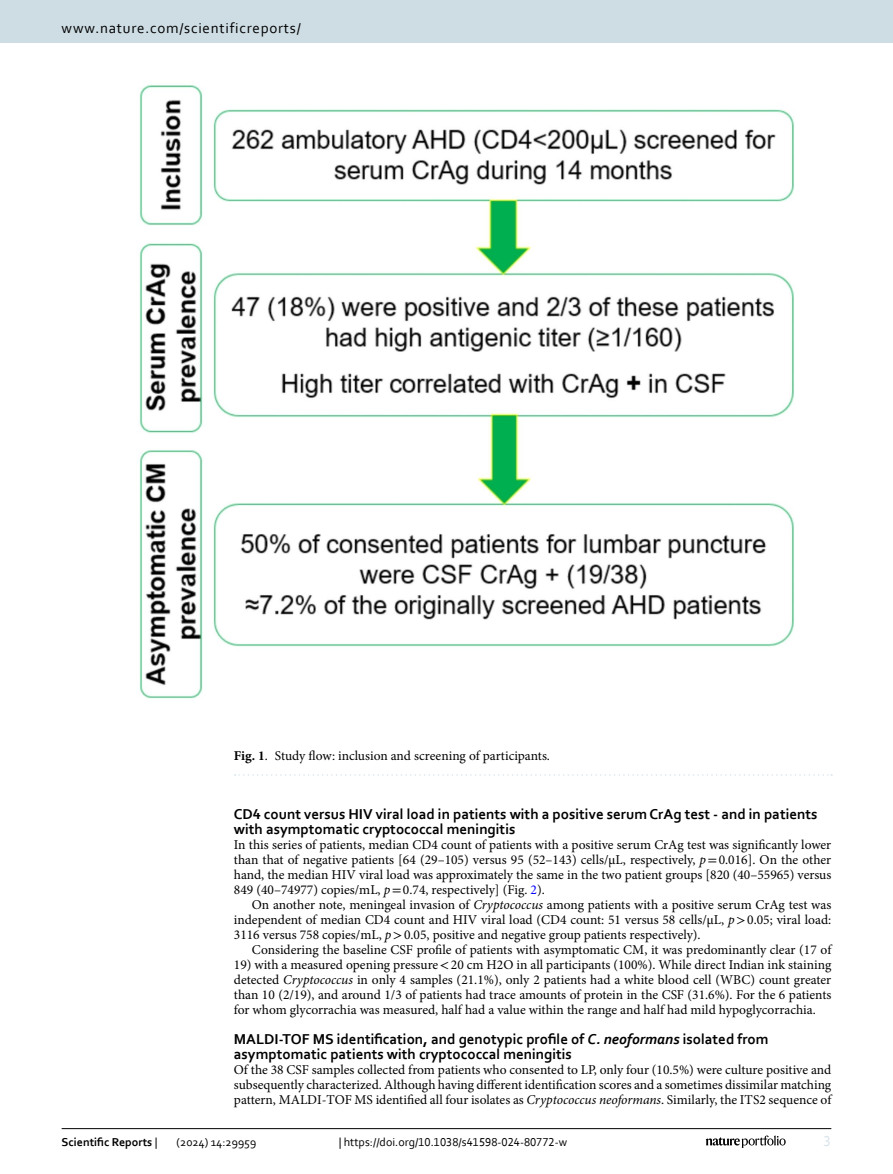
<style>
.page{position:relative;width:893px;height:1174px;background:#fff}
.page>*{position:absolute;margin:0;border:0;box-sizing:border-box;transform-origin:0 0}
.Head_2{font:700 15px/15px "Corbel";color:#000}
.t1{font:15px "Corbel";letter-spacing:.05em;color:#000}
.t2{font:15px "Corbel";color:#d9e4eb}
.Body_Text_Indent{font:13.5px/15px "Minion Pro";color:#000;text-align:justify}
.Body_Text{font:13.5px/15px "Minion Pro";color:#000;text-align:justify}
.Figure_Caption{font:13.5px "Minion Pro";letter-spacing:-.005em;color:#000}
.t3{font:12px "Corbel";color:#000}
.t4{font:700 12px "Corbel";color:#000}
.s1{font-weight:700}
.s2{font-style:italic}
.s3{font-family:"STIX"}
.s4{color:#00f}
.s5{font-weight:400}
</style>
<div class="page">
<img style="left:139px;top:85px;width:656px;height:614px">
<svg style="left:235px;top:774px;width:597px;height:1px"></svg>
<hr style="left:62px;top:1128px;width:769px;height:1px;background:#000">
<svg style="left:706px;top:1135px;width:80px;height:12px"></svg>
<div style="left:0;top:0;width:893px;height:43px;background:#cedde4"></div>
<p class="t1" style="left:62px;top:18px;width:241px">www.nature.com/scientificreports/</p>
<p class="Figure_Caption" style="left:234px;top:746px;width:318px"><span class="s1">Fig. 1</span>. Study flow: inclusion and screening of participants.</p>
<p class="Head_2" style="left:234px;top:806px;width:585px">CD4 count versus HIV viral load in patients with a positive serum CrAg test - and in patients with asymptomatic cryptococcal meningitis</p>
<p class="Body_Text" style="left:234px;top:837px;width:599px">In this series of patients, median CD4 count of patients with a positive serum CrAg test was significantly lower than that of negative patients [64 (29–105) versus 95 (52–143) cells/µL, respectively, <span class="s2">p</span><span class="s3">=</span>0.016]. On the other hand, the median HIV viral load was approximately the same in the two patient groups [820 (40–55965) versus 849 (40–74977) copies/mL, <span class="s2">p</span><span class="s3">=</span>0.74, respectively] (Fig. <span class="s4">2</span>).</p>
<p class="Body_Text_Indent" style="left:234px;top:897px;width:599px;text-indent:18px">On another note, meningeal invasion of <span class="s2">Cryptococcus</span> among patients with a positive serum CrAg test was independent of median CD4 count and HIV viral load (CD4 count: 51 versus 58 cells/µL, <span class="s2">p</span><span class="s3">&gt;</span>0.05; viral load:<br>3116 versus 758 copies/mL, <span class="s2">p</span><span class="s3">&gt;</span>0.05, positive and negative group patients respectively).</p>
<p class="Body_Text_Indent" style="left:252px;top:942px;width:581px">Considering the baseline CSF profile of patients with asymptomatic CM, it was predominantly clear (17 of</p>
<p class="Body_Text_Indent" style="left:234px;top:957px;width:599px">19) with a measured opening pressure<span class="s3">&lt;</span>20 cm H2O in all participants (100%). While direct Indian ink staining detected <span class="s2">Cryptococcus</span> in only 4 samples (21.1%), only 2 patients had a white blood cell (WBC) count greater than 10 (2/19), and around 1/3 of patients had trace amounts of protein in the CSF (31.6%). For the 6 patients for whom glycorrachia was measured, half had a value within the range and half had mild hypoglycorrachia.</p>
<p class="Head_2" style="left:234px;top:1031px;width:536px">MALDI-TOF MS identification, and genotypic profile of <span class="s2">C. neoformans</span> isolated from asymptomatic patients with cryptococcal meningitis</p>
<p class="Body_Text" style="left:234px;top:1062px;width:599px">Of the 38 CSF samples collected from patients who consented to LP, only four (10.5%) were culture positive and subsequently characterized. Although having different identification scores and a sometimes dissimilar matching pattern, MALDI-TOF MS identified all four isolates as <span class="s2">Cryptococcus neoformans</span>. Similarly, the ITS2 sequence of</p>
<p class="t4" style="left:62px;top:1134px;width:97px">Scientific Reports <span class="s5">|</span></p>
<p class="t3" style="left:177px;top:1134px;width:81px">(2024) 14:29959</p>
<p class="t3" style="left:339px;top:1134px;width:230px">| https://doi.org/10.1038/s41598-024-80772-w</p>
<p class="t2" style="left:824px;top:1132px;width:9px">3</p>
</div>
